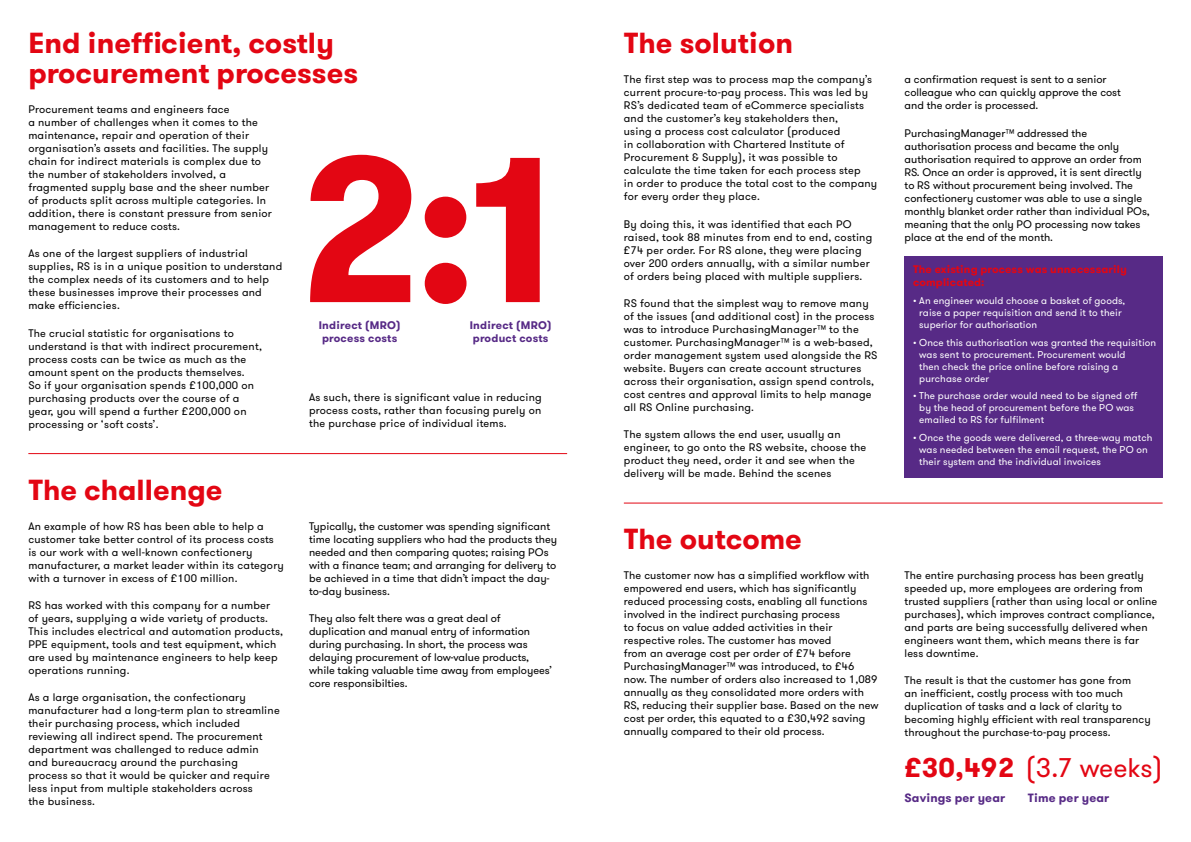
<style>
.page{position:relative;width:1191px;height:842px;background:#fff}
.page>*{position:absolute;margin:0;border:0;box-sizing:border-box;transform-origin:0 0}
.t1{font:700 206px "GT Walsheim";color:#e30613}
.t2{font:700 29px/30px "GT Walsheim";color:#e30613}
.t3{font:27px "GT Walsheim";color:#e30613}
.t4{font:700 12px "GT Walsheim";letter-spacing:.01em;color:#572a86}
.t5{font:11px/13px "GT Walsheim";letter-spacing:.02em;color:#000}
.t6{font:11px/13px "GT Walsheim";color:#000}
.t7{font:700 11px/13px "GT Walsheim";letter-spacing:.02em;color:#572a86;text-align:center}
.t8{font:700 11px/13px "GT Walsheim";letter-spacing:.01em;color:#e30613}
.t9{font:10px/12px "GT Walsheim";letter-spacing:.01em;color:#fff}
.s1{font-weight:700}
</style>
<div class="page">
<div style="left:904px;top:257px;width:258px;height:221px;background:#572a86"></div>
<hr style="left:28px;top:453px;width:539px;height:1px;background:#e30613">
<hr style="left:624px;top:503px;width:538px;height:1px;background:#e30613">
<h2 class="t2" style="left:28px;top:28px;width:331px">End inefficient, costly procurement processes</h2>
<h2 class="t2" style="left:624px;top:28px;width:171px">The solution</h2>
<p class="t5" style="left:624px;top:73px;width:255px">The first step was to process map the company’s current procure-to-pay process. This was led by RS’s dedicated team of eCommerce specialists and the customer’s key stakeholders then,<br>using a process cost calculator (produced<br>in collaboration with Chartered Institute of Procurement &amp; Supply), it was possible to calculate the time taken for each process step<br>in order to produce the total cost to the company for every order they place.</p>
<p class="t5" style="left:624px;top:217px;width:250px">By doing this, it was identified that each PO raised, took 88 minutes from end to end, costing £74 per order. For RS alone, they were placing over 200 orders annually, with a similar number of orders being placed with multiple suppliers.</p>
<p class="t5" style="left:624px;top:297px;width:255px">RS found that the simplest way to remove many of the issues (and additional cost) in the process was to introduce PurchasingManager™ to the customer. PurchasingManager™ is a web-based, order management system used alongside the RS website. Buyers can create account structures across their organisation, assign spend controls, cost centres and approval limits to help manage all RS Online purchasing.</p>
<p class="t5" style="left:624px;top:428px;width:244px">The system allows the end user, usually an engineer, to go onto the RS website, choose the product they need, order it and see when the delivery will be made. Behind the scenes</p>
<p class="t5" style="left:28px;top:103px;width:245px">Procurement teams and engineers face<br>a number of challenges when it comes to the maintenance, repair and operation of their organisation’s assets and facilities. The supply chain for indirect materials is complex due to the number of stakeholders involved, a fragmented supply base and the sheer number of products split across multiple categories. In addition, there is constant pressure from senior management to reduce costs.</p>
<p class="t5" style="left:28px;top:247px;width:255px">As one of the largest suppliers of industrial supplies, RS is in a unique position to understand the complex needs of its customers and to help these businesses improve their processes and make efficiencies.</p>
<p class="t5" style="left:28px;top:326px;width:235px">The crucial statistic for organisations to understand is that with indirect procurement, process costs can be twice as much as the amount spent on the products themselves.<br>So if your organisation spends £100,000 on purchasing products over the course of a year, you will spend a further £200,000 on processing or ‘soft costs’.</p>
<h1 class="t1" style="left:296px;top:97px;width:284px">2:1</h1>
<p class="t7" style="left:473px;top:331px;width:77px">product costs</p>
<p class="t7" style="left:319px;top:318px;width:83px">Indirect (MRO) process costs</p>
<p class="t7" style="left:470px;top:318px;width:83px">Indirect (MRO)</p>
<p class="t5" style="left:309px;top:391px;width:234px;text-align:justify">As such, there is significant value in reducing process costs, rather than focusing purely on the purchase price of individual items.</p>
<h2 class="t2" style="left:28px;top:475px;width:196px">The challenge</h2>
<p class="t6" style="left:904px;top:73px;width:218px">a confirmation request is sent to a senior colleague who can quickly approve the cost and the order is processed.</p>
<p class="t6" style="left:904px;top:126px;width:247px">PurchasingManager™ addressed the authorisation process and became the only authorisation required to approve an order from RS. Once an order is approved, it is sent directly to RS without procurement being involved. The confectionery customer was able to use a single monthly blanket order rather than individual POs, meaning that the only PO processing now takes place at the end of the month.</p>
<p class="t8" style="left:913px;top:263px;width:215px">The existing process was unnecessarily complicated:</p>
<p class="t9" style="left:919px;top:295px;width:207px;text-indent:-6px">• An engineer would choose a basket of goods, raise a paper requisition and send it to their superior for authorisation</p>
<p class="t9" style="left:919px;top:336px;width:238px;text-indent:-6px">• Once this authorisation was granted the requisition was sent to procurement. Procurement would<br>then check the price online before raising a purchase order</p>
<p class="t9" style="left:919px;top:390px;width:220px;text-indent:-6px">• The purchase order would need to be signed off by the head of procurement before the PO was emailed to RS for fulfilment</p>
<p class="t9" style="left:919px;top:432px;width:235px;text-indent:-6px">• Once the goods were delivered, a three-way match was needed between the email request, the PO on their system and the individual invoices</p>
<p class="t5" style="left:28px;top:520px;width:257px">An example of how RS has been able to help a customer take better control of its process costs is our work with a well-known confectionery manufacturer, a market leader within its category with a turnover in excess of £100 million.</p>
<p class="t5" style="left:28px;top:599px;width:256px">RS has worked with this company for a number of years, supplying a wide variety of products.<br>This includes electrical and automation products, PPE equipment, tools and test equipment, which are used by maintenance engineers to help keep operations running.</p>
<p class="t5" style="left:28px;top:691px;width:253px">As a large organisation, the confectionary manufacturer had a long-term plan to streamline their purchasing process, which included reviewing all indirect spend. The procurement department was challenged to reduce admin and bureaucracy around the purchasing process so that it would be quicker and require less input from multiple stakeholders across<br>the business.</p>
<p class="t6" style="left:309px;top:520px;width:249px">Typically, the customer was spending significant time locating suppliers who had the products they needed and then comparing quotes; raising POs with a finance team; and arranging for delivery to be achieved in a time that didn’t impact the day&shy;to-day business.</p>
<p class="t6" style="left:309px;top:612px;width:245px">They also felt there was a great deal of duplication and manual entry of information during purchasing. In short, the process was delaying procurement of low-value products, while taking valuable time away from employees’ core responsibilties.</p>
<h2 class="t2" style="left:624px;top:524px;width:180px">The outcome</h2>
<p class="t5" style="left:624px;top:569px;width:256px">The customer now has a simplified workflow with empowered end users, which has significantly reduced processing costs, enabling all functions involved in the indirect purchasing process<br>to focus on value added activities in their respective roles. The customer has moved<br>from an average cost per order of £74 before PurchasingManager™ was introduced, to £46 now. The number of orders also increased to 1,089 annually as they consolidated more orders with RS, reducing their supplier base. Based on the new cost per order, this equated to a £30,492 saving annually compared to their old process.</p>
<p class="t5" style="left:904px;top:569px;width:254px">The entire purchasing process has been greatly speeded up, more employees are ordering from trusted suppliers (rather than using local or online purchases), which improves contract compliance, and parts are being successfully delivered when engineers want them, which means there is far less downtime.</p>
<p class="t5" style="left:904px;top:674px;width:247px">The result is that the customer has gone from<br>an inefficient, costly process with too much duplication of tasks and a lack of clarity to becoming highly efficient with real transparency throughout the purchase-to-pay process.</p>
<h3 class="t3" style="left:904px;top:751px;width:259px"><span class="s1">£30,492</span> (3.7 weeks)</h3>
<p class="t4" style="left:904px;top:790px;width:102px">Savings per year</p>
<p class="t4" style="left:1028px;top:790px;width:83px">Time per year</p>
</div>
